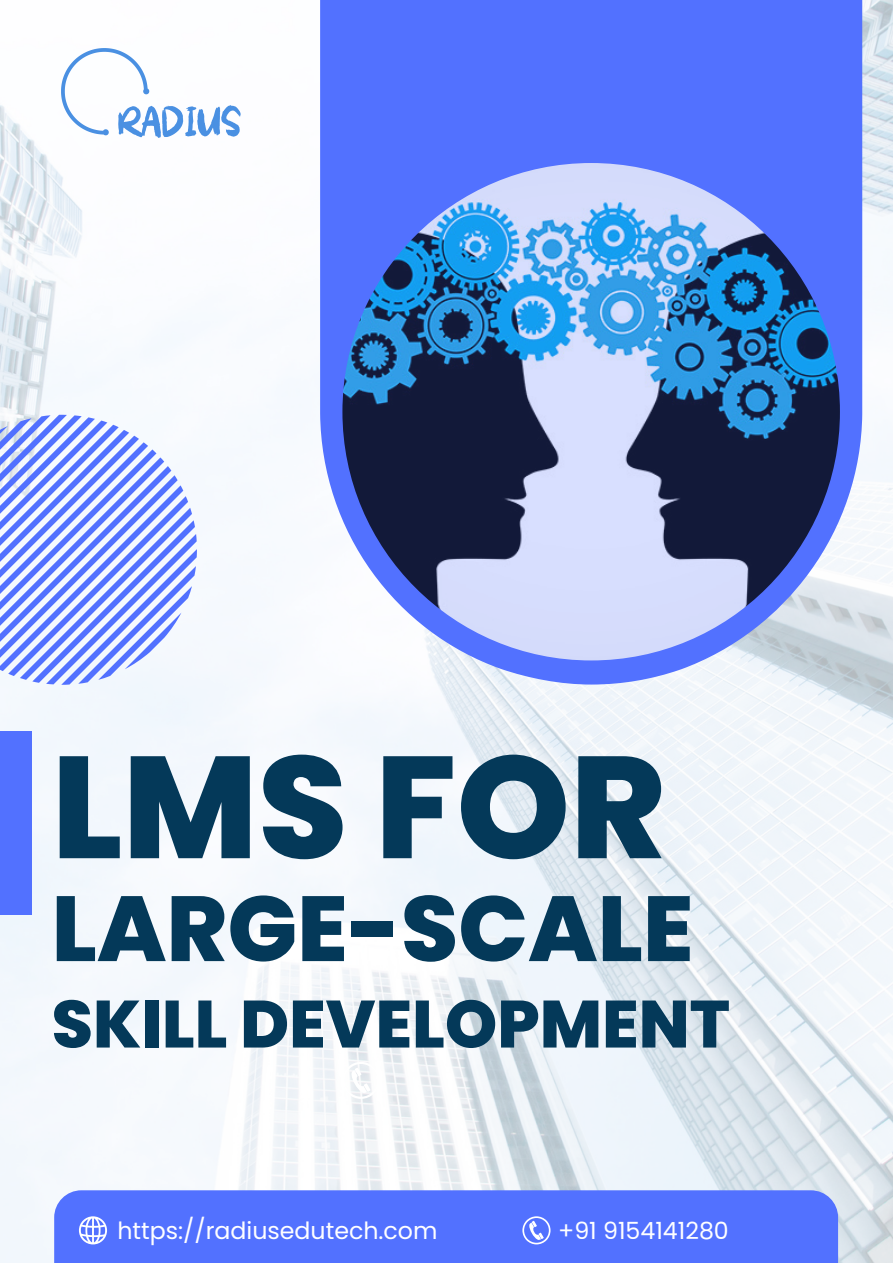
<style>
.page{position:relative;width:893px;height:1264px;background:#fff}
.page>*{position:absolute;margin:0;border:0;box-sizing:border-box;transform-origin:0 0}
.t1{font:800 144.6px "Poppins";color:#043959}
.t2{font:800 92.1px "Poppins";color:#043959}
.t3{font:800 66.6px "Poppins";color:#043959}
.t4{font:23.7px "Poppins";color:#fff}
</style>
<div class="page">
<img style="left:0;top:0;width:892px;height:1262px">
<svg style="left:320px;top:0;width:542px;height:684px;background:#6d87fc"></svg>
<img style="left:342px;top:163px;width:497px;height:497px;border-radius:50%">
<div style="left:0;top:731px;width:32px;height:183px;background:#5271ff"></div>
<div style="left:54px;top:1190px;width:784px;height:72px;background:#5271ff"></div>
<svg style="left:79px;top:1216px;width:28px;height:28px"></svg>
<svg style="left:342px;top:1061px;width:37px;height:37px"></svg>
<svg style="left:522px;top:1216px;width:28px;height:28px"></svg>
<svg style="left:0;top:415px;width:197px;height:269px;fill:#f1f7fe"></svg>
<img style="left:62px;top:49px;width:179px;height:99px">
<h1 class="t1" style="left:52px;top:706px;width:615px">LMS FOR</h1>
<h2 class="t2" style="left:52px;top:864px;width:643px">LARGE-SCALE</h2>
<h3 class="t3" style="left:52px;top:977px;width:679px">SKILL DEVELOPMENT</h3>
<p class="t4" style="left:117px;top:1213px;width:321px">https://radiusedutech.com</p>
<p class="t4" style="left:558px;top:1213px;width:172px">+91 9154141280</p>
</div>
